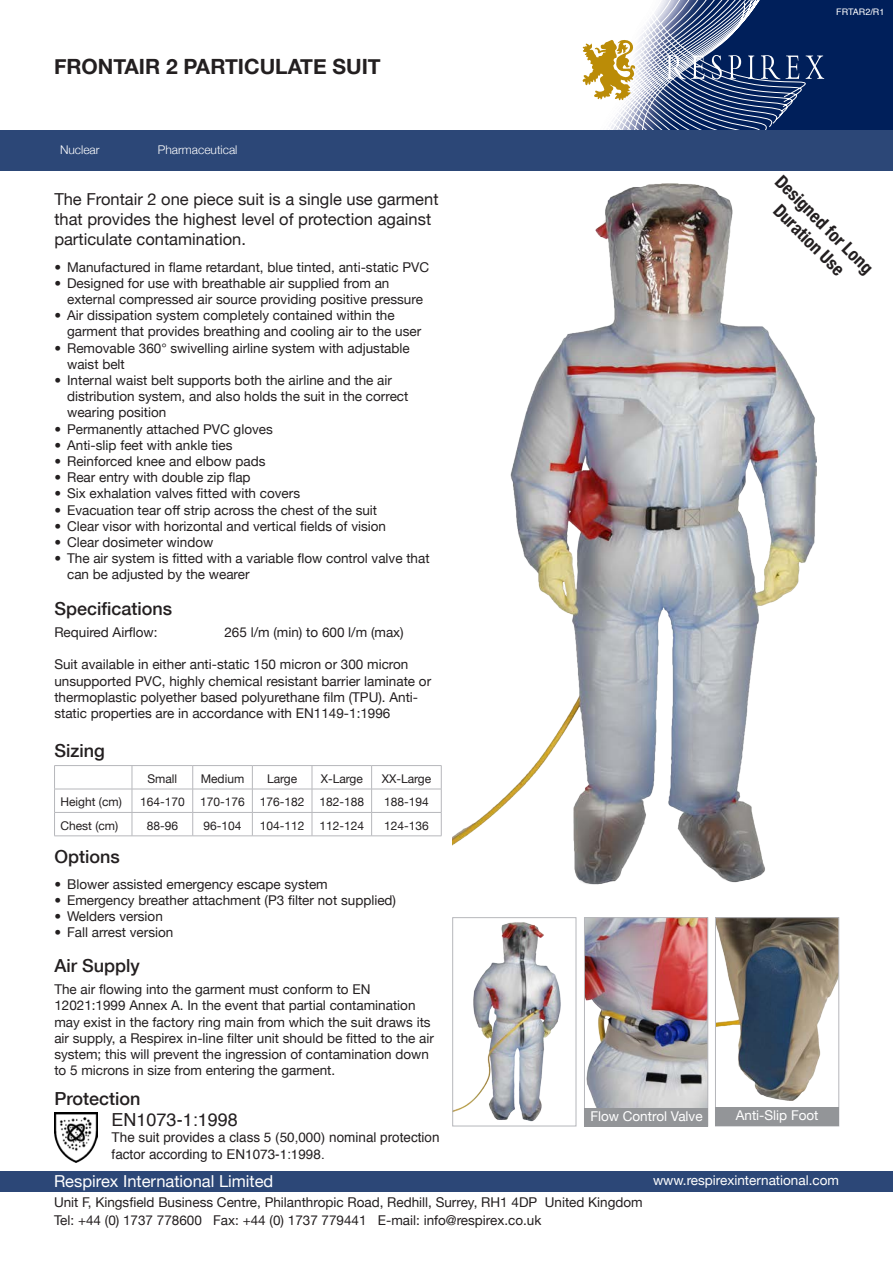
<style>
.page{position:relative;width:893px;height:1263px;background:#fff}
.page>*{position:absolute;margin:0;border:0;box-sizing:border-box;transform-origin:0 0}
.t1{font:700 21px "Helvetica Neue";color:#231f20}
.t2{font:500 18px "Helvetica Neue";color:#231f20}
.t3{font:700 condensed 18px/21.6px "Helvetica Neue";color:#231f20;text-align:center}
.t4{font:18px "Helvetica";color:#231f20}
.t5{font:16.5px/19.8px "Helvetica Neue";color:#231f20}
.t6{font:16.5px "Helvetica Neue";color:#fff}
.t7{font:13.5px/16.2px "Helvetica Neue";color:#231f20}
.t8{font:13.5px/16.2px "Helvetica";color:#231f20}
.t9{font:13.5px "Helvetica Neue";color:#fff}
.t10{font:12px "Helvetica Neue";color:#231f20}
.t11{font:300 12px "Helvetica Neue";color:#fff}
.t12{font:9px "Helvetica";color:#fff}
</style>
<div class="page">
<div style="left:0;top:1171px;width:893px;height:21px;background:#2c4777"></div>
<div style="left:824px;top:0;width:69px;height:131px;background:#001f5a"></div>
<svg style="left:537px;top:0;width:287px;height:131px"></svg>
<img style="left:453px;top:184px;width:363px;height:700px">
<div style="left:0;top:131px;width:893px;height:40px;background:#2c4777"></div>
<img style="left:454px;top:922px;width:107px;height:200px">
<div style="left:452px;top:917px;width:124px;height:209px;border:1px solid #b6b7bb"></div>
<img style="left:586px;top:919px;width:120px;height:189px">
<div style="left:584px;top:917px;width:124px;height:209px;border:1px solid #b6b7bb"></div>
<img style="left:717px;top:919px;width:120px;height:181px">
<div style="left:715px;top:917px;width:124px;height:209px;border:1px solid #b6b7bb"></div>
<div style="left:585px;top:1108px;width:123px;height:19px;background:#939598"></div>
<div style="left:715px;top:1107px;width:124px;height:19px;background:#939598"></div>
<img style="left:54px;top:1113px;width:43px;height:49px">
<hr style="left:54px;top:765px;width:78px;height:1px;background:#b6b7bb">
<hr style="left:132px;top:765px;width:61px;height:1px;background:#b6b7bb">
<hr style="left:193px;top:765px;width:59px;height:1px;background:#b6b7bb">
<hr style="left:252px;top:765px;width:60px;height:1px;background:#b6b7bb">
<hr style="left:312px;top:765px;width:60px;height:1px;background:#b6b7bb">
<hr style="left:372px;top:765px;width:69px;height:1px;background:#b6b7bb">
<hr style="left:54px;top:789px;width:78px;height:1px;background:#b6b7bb">
<hr style="left:132px;top:789px;width:61px;height:1px;background:#b6b7bb">
<hr style="left:193px;top:789px;width:59px;height:1px;background:#b6b7bb">
<hr style="left:252px;top:789px;width:60px;height:1px;background:#b6b7bb">
<hr style="left:312px;top:789px;width:60px;height:1px;background:#b6b7bb">
<hr style="left:372px;top:789px;width:69px;height:1px;background:#b6b7bb">
<hr style="left:54px;top:812px;width:78px;height:1px;background:#b6b7bb">
<svg style="left:54px;top:766px;width:1px;height:69px"></svg>
<hr style="left:132px;top:812px;width:61px;height:1px;background:#b6b7bb">
<svg style="left:132px;top:766px;width:1px;height:69px"></svg>
<hr style="left:193px;top:812px;width:59px;height:1px;background:#b6b7bb">
<svg style="left:192px;top:766px;width:1px;height:69px"></svg>
<hr style="left:252px;top:812px;width:60px;height:1px;background:#b6b7bb">
<svg style="left:252px;top:766px;width:1px;height:69px"></svg>
<hr style="left:312px;top:812px;width:60px;height:1px;background:#b6b7bb">
<svg style="left:312px;top:766px;width:1px;height:69px"></svg>
<hr style="left:372px;top:812px;width:69px;height:1px;background:#b6b7bb">
<svg style="left:371px;top:766px;width:1px;height:69px"></svg>
<svg style="left:441px;top:766px;width:1px;height:70px"></svg>
<hr style="left:54px;top:835px;width:78px;height:1px;background:#b6b7bb">
<hr style="left:132px;top:835px;width:61px;height:1px;background:#b6b7bb">
<hr style="left:193px;top:835px;width:59px;height:1px;background:#b6b7bb">
<hr style="left:252px;top:835px;width:60px;height:1px;background:#b6b7bb">
<hr style="left:312px;top:835px;width:60px;height:1px;background:#b6b7bb">
<hr style="left:372px;top:835px;width:69px;height:1px;background:#b6b7bb">
<p class="t1" style="left:54px;top:48px;width:328px">FRONTAIR 2 PARTICULATE SUIT</p>
<p class="t11" style="left:60px;top:140px;width:41px">Nuclear</p>
<p class="t11" style="left:158px;top:140px;width:81px">Pharmaceutical</p>
<p class="t5" style="left:54px;top:188px;width:386px">The Frontair 2 one piece suit is a single use garment that provides the highest level of protection against particulate contamination.</p>
<p class="t7" style="left:54px;top:258px;width:376px">• Manufactured in flame retardant, blue tinted, anti-static PVC</p>
<p class="t7" style="left:67px;top:274px;width:357px;text-indent:-13px">• Designed for use with breathable air supplied from an external compressed air source providing positive pressure</p>
<p class="t7" style="left:67px;top:306px;width:356px;text-indent:-13px">• Air dissipation system completely contained within the garment that provides breathing and cooling air to the user</p>
<p class="t7" style="left:67px;top:339px;width:344px;text-indent:-13px">• Removable 360° swivelling airline system with adjustable waist belt</p>
<p class="t7" style="left:67px;top:371px;width:343px;text-indent:-13px">• Internal waist belt supports both the airline and the air distribution system, and also holds the suit in the correct wearing position</p>
<p class="t7" style="left:54px;top:420px;width:220px">• Permanently attached PVC gloves</p>
<p class="t7" style="left:54px;top:436px;width:180px">• Anti-slip feet with ankle ties</p>
<p class="t7" style="left:54px;top:452px;width:213px">• Reinforced knee and elbow pads</p>
<p class="t7" style="left:54px;top:468px;width:198px">• Rear entry with double zip flap</p>
<p class="t7" style="left:54px;top:484px;width:247px">• Six exhalation valves fitted with covers</p>
<p class="t7" style="left:54px;top:501px;width:324px">• Evacuation tear off strip across the chest of the suit</p>
<p class="t7" style="left:54px;top:517px;width:333px">• Clear visor with horizontal and vertical fields of vision</p>
<p class="t7" style="left:54px;top:533px;width:160px">• Clear dosimeter window</p>
<p class="t7" style="left:67px;top:549px;width:364px;text-indent:-13px">• The air system is fitted with a variable flow control valve that can be adjusted by the wearer</p>
<p class="t2" style="left:54px;top:594px;width:119px">Specifications</p>
<p class="t7" style="left:54px;top:623px;width:105px">Required Airflow:</p>
<p class="t7" style="left:224px;top:623px;width:181px">265 l/m (min) to 600 l/m (max)</p>
<p class="t7" style="left:54px;top:655px;width:378px">Suit available in either anti-static 150 micron or 300 micron unsupported PVC, highly chemical resistant barrier laminate or thermoplastic polyether based polyurethane film (TPU). Anti&shy;static properties are in accordance with EN1149-1:1996</p>
<p class="t2" style="left:54px;top:736px;width:52px">Sizing</p>
<p class="t10" style="left:147px;top:768px;width:31px">Small</p>
<p class="t10" style="left:201px;top:768px;width:45px">Medium</p>
<p class="t10" style="left:267px;top:768px;width:32px">Large</p>
<p class="t10" style="left:321px;top:768px;width:44px">X-Large</p>
<p class="t10" style="left:382px;top:768px;width:51px">XX-Large</p>
<p class="t10" style="left:61px;top:792px;width:63px">Height (cm)</p>
<p class="t10" style="left:140px;top:792px;width:46px">164-170</p>
<p class="t10" style="left:200px;top:792px;width:46px">170-176</p>
<p class="t10" style="left:260px;top:792px;width:46px">176-182</p>
<p class="t10" style="left:319px;top:792px;width:46px">182-188</p>
<p class="t10" style="left:384px;top:792px;width:46px">188-194</p>
<p class="t10" style="left:61px;top:815px;width:59px">Chest (cm)</p>
<p class="t10" style="left:147px;top:815px;width:33px">88-96</p>
<p class="t10" style="left:204px;top:815px;width:40px">96-104</p>
<p class="t10" style="left:260px;top:815px;width:46px">104-112</p>
<p class="t10" style="left:319px;top:815px;width:46px">112-124</p>
<p class="t10" style="left:384px;top:815px;width:46px">124-136</p>
<p class="t2" style="left:54px;top:842px;width:67px">Options</p>
<p class="t7" style="left:54px;top:875px;width:275px">• Blower assisted emergency escape system</p>
<p class="t7" style="left:54px;top:891px;width:343px">• Emergency breather attachment (P3 filter not supplied)</p>
<p class="t7" style="left:54px;top:907px;width:110px">• Welders version</p>
<p class="t7" style="left:54px;top:924px;width:121px">• Fall arrest version</p>
<p class="t2" style="left:54px;top:951px;width:87px">Air Supply</p>
<p class="t7" style="left:54px;top:980px;width:381px">The air flowing into the garment must conform to EN 12021:1999 Annex A. In the event that partial contamination may exist in the factory ring main from which the suit draws its air supply, a Respirex in-line filter unit should be fitted to the air system; this will prevent the ingression of contamination down to 5 microns in size from entering the garment.</p>
<p class="t12" style="left:836px;top:4px;width:50px">FRTAR2/R1</p>
<p class="t3" style="left:787px;top:170px;width:131px;rotate:45deg">Designed for Long<br>Duration Use</p>
<p class="t2" style="left:54px;top:1084px;width:88px">Protection</p>
<p class="t4" style="left:112px;top:1106px;width:128px">EN1073-1:1998</p>
<p class="t8" style="left:112px;top:1130px;width:329px">The suit provides a class 5 (50,000) nominal protection factor according to EN1073-1:1998.</p>
<p class="t7" style="left:54px;top:1193px;width:590px">Unit F, Kingsfield Business Centre, Philanthropic Road, Redhill, Surrey, RH1 4DP United Kingdom</p>
<p class="t7" style="left:54px;top:1211px;width:489px">Tel: +44 (0) 1737 778600 Fax: +44 (0) 1737 779441 E-mail: info@respirex.co.uk</p>
<p class="t9" style="left:590px;top:1104px;width:114px">Flow Control Valve</p>
<p class="t9" style="left:736px;top:1104px;width:84px">Anti-Slip Foot</p>
<p class="t6" style="left:54px;top:1167px;width:221px">Respirex International Limited</p>
<p class="t9" style="left:653px;top:1169px;width:187px">www.respirexinternational.com</p>
</div>
